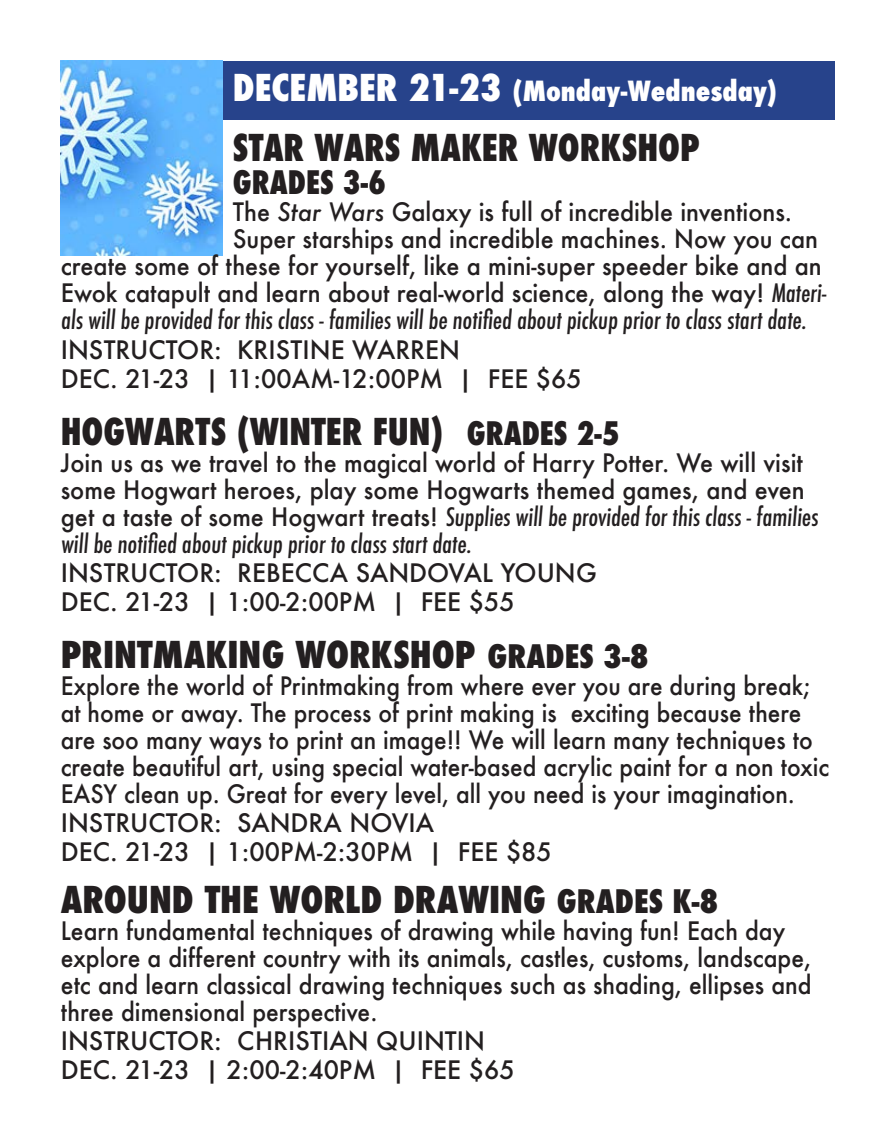
<style>
.page{position:relative;width:891px;height:1134px;background:#fff}
.page>*{position:absolute;margin:0;border:0;box-sizing:border-box;transform-origin:0 0}
.t1{font:800 condensed 36px "Futura";color:#231f20}
.t2{font:800 condensed 36px "Futura";color:#231f20;scale:.95 1}
.t3{font:800 condensed 31.5px "Futura";color:#231f20;scale:.95 1}
.t4{font:800 condensed 27px "Futura";color:#fff}
.t5{font:500 24.75px/27px "Futura";color:#231f20;scale:.95 1}
.t6{font:500 24.75px/27px "Futura";color:#231f20;scale:.92 1}
.t7{font:500 24.75px "Futura";color:#231f20}
.t8{font:500 24.75px/27px "Futura";color:#231f20;scale:.93 1}
.t9{font:500 condensed 24.75px "Futura";color:#231f20}
.s1{font-size:36px}
.s2{font-style:italic}
.s3{font-stretch:condensed}
.s4{font-size:31.5px}
</style>
<div class="page">
<div style="left:223px;top:61px;width:611px;height:59px;background:#27438b"></div>
<img style="left:61px;top:61px;width:162px;height:194px">
<p class="t4" style="left:233px;top:73px;width:546px"><span class="s1">DECEMBER 21-23</span> (Monday-Wednesday)</p>
<p class="t2" style="left:233px;top:123px;width:493px">STAR WARS MAKER WORKSHOP</p>
<p class="t3" style="left:233px;top:161px;width:163px">GRADES 3-6</p>
<p class="t5" style="left:233px;top:198px;width:590px">The <span class="s2">Star Wars</span> Galaxy is full of incredible inventions.</p>
<p class="t5" style="left:233px;top:225px;width:618px">Super starships and incredible machines. Now you can</p>
<p class="t5" style="left:61px;top:252px;width:803px">create some of these for yourself, like a mini-super speeder bike and an</p>
<p class="t5" style="left:61px;top:279px;width:810px">Ewok catapult and learn about real-world science, along the way! <span class="s3">Materi-</span></p>
<p class="t9" style="left:61px;top:304px;width:750px">als will be provided for this class - families will be notified about pickup prior to class start date.</p>
<p class="t7" style="left:61px;top:332px;width:401px">INSTRUCTOR: KRISTINE WARREN</p>
<p class="t7" style="left:61px;top:362px;width:523px">DEC. 21-23 | 11:00AM-12:00PM | FEE $65</p>
<p class="t2" style="left:61px;top:407px;width:590px">HOGWARTS (WINTER FUN) <span class="s4">GRADES 2-5</span></p>
<p class="t5" style="left:61px;top:449px;width:802px">Join us as we travel to the magical world of Harry Potter. We will visit some Hogwart heroes, play some Hogwarts themed games, and even get a taste of some Hogwart treats! <span class="s3">Supplies will be provided for this class - families will be notified about pickup prior to class start date.</span></p>
<p class="t7" style="left:61px;top:556px;width:538px">INSTRUCTOR: REBECCA SANDOVAL YOUNG</p>
<p class="t7" style="left:61px;top:585px;width:455px">DEC. 21-23 | 1:00-2:00PM | FEE $55</p>
<p class="t1" style="left:61px;top:630px;width:590px">PRINTMAKING WORKSHOP <span class="s4">GRADES 3-8</span></p>
<p class="t6" style="left:61px;top:672px;width:837px">Explore the world of Printmaking from where ever you are during break; at home or away. The process of print making is exciting because there are soo many ways to print an image!! We will learn many techniques to create beautiful art, using special water-based acrylic paint for a non toxic EASY clean up. Great for every level, all you need is your imagination.</p>
<p class="t7" style="left:61px;top:806px;width:375px">INSTRUCTOR: SANDRA NOVIA</p>
<p class="t7" style="left:61px;top:835px;width:493px">DEC. 21-23 | 1:00PM-2:30PM | FEE $85</p>
<p class="t1" style="left:61px;top:875px;width:659px">AROUND THE WORLD DRAWING <span class="s4">GRADES K-8</span></p>
<p class="t8" style="left:61px;top:917px;width:809px">Learn fundamental techniques of drawing while having fun! Each day explore a different country with its animals, castles, customs, landscape, etc and learn classical drawing techniques such as shading, ellipses and three dimensional perspective.</p>
<p class="t7" style="left:61px;top:1024px;width:426px">INSTRUCTOR: CHRISTIAN QUINTIN</p>
<p class="t7" style="left:61px;top:1053px;width:455px">DEC. 21-23 | 2:00-2:40PM | FEE $65</p>
</div>
